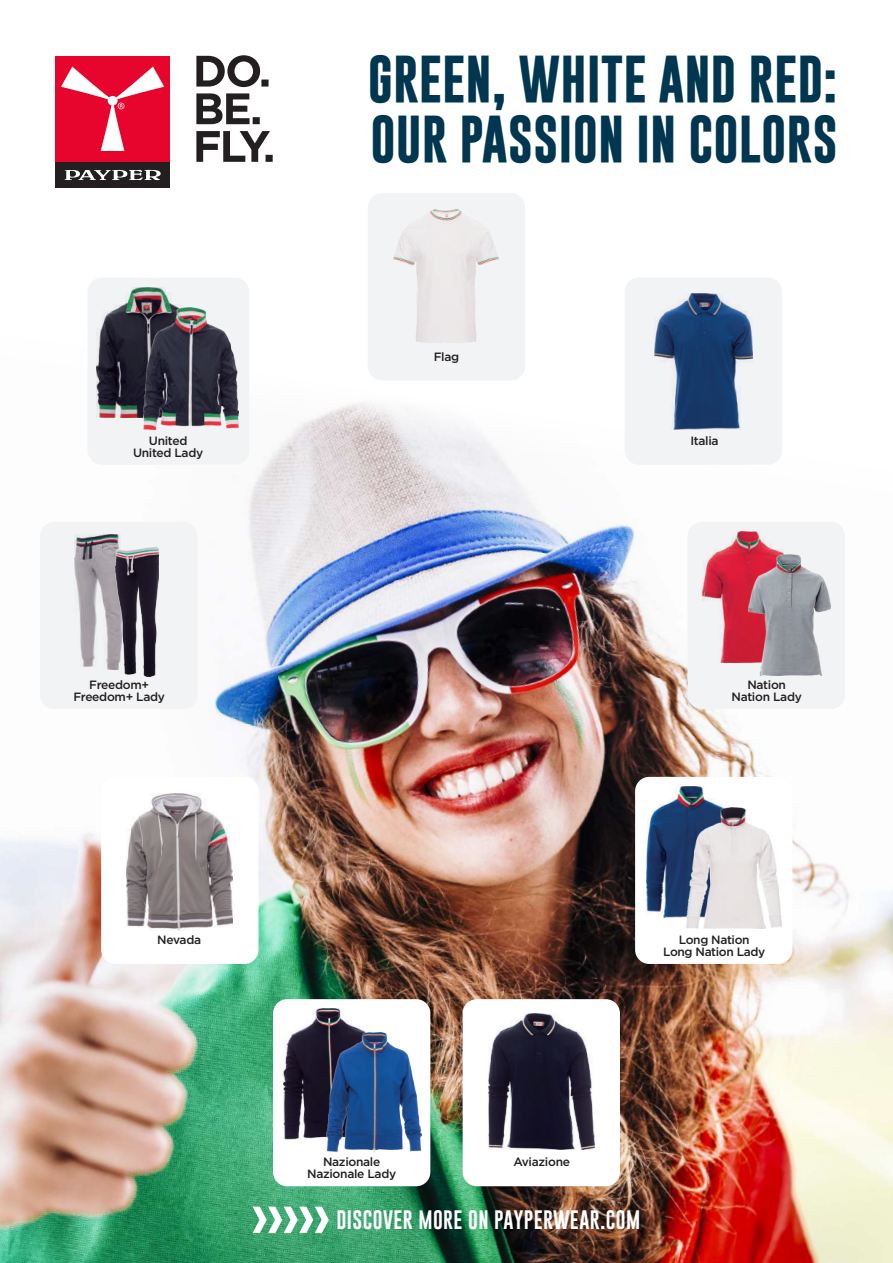
<style>
.page{position:relative;width:893px;height:1263px;background:#fff}
.page>*{position:absolute;margin:0;border:0;box-sizing:border-box;transform-origin:0 0}
.t1{font:700 48px/59.1px "Gobold";color:#003650}
.t2{font:19.5px "Gobold";letter-spacing:.02em;color:#fff}
.t3{font:500 12px/12px "Gotham";letter-spacing:-.025em;color:#231f20;text-align:center}
</style>
<div class="page">
<img style="left:0;top:378px;width:893px;height:885px">
<div style="left:463px;top:999px;width:157px;height:187px;background:#fff;border-radius:14px"></div>
<img style="left:489px;top:1014px;width:106px;height:136px">
<div style="left:635px;top:777px;width:157px;height:187px;background:#fff;border-radius:14px"></div>
<img style="left:646px;top:786px;width:94px;height:131px">
<img style="left:687px;top:808px;width:95px;height:120px">
<div style="left:101px;top:777px;width:157px;height:187px;background:#fff;border-radius:14px"></div>
<img style="left:127px;top:794px;width:106px;height:136px">
<div style="left:273px;top:999px;width:157px;height:187px;background:#fff;border-radius:14px"></div>
<img style="left:283px;top:1009px;width:83px;height:130px">
<img style="left:326px;top:1032px;width:96px;height:120px">
<svg style="left:253px;top:1206px;width:76px;height:27px"></svg>
<div style="left:368px;top:193px;width:157px;height:187px;background:#f2f3f4;border-radius:14px"></div>
<div style="left:688px;top:522px;width:157px;height:187px;background:#f2f3f4;border-radius:14px"></div>
<img style="left:702px;top:531px;width:91px;height:131px">
<img style="left:748px;top:555px;width:82px;height:120px">
<div style="left:40px;top:522px;width:157px;height:187px;background:#f2f3f4;border-radius:14px"></div>
<img style="left:74px;top:534px;width:47px;height:136px">
<img style="left:115px;top:546px;width:44px;height:131px">
<div style="left:625px;top:278px;width:157px;height:187px;background:#f2f3f4;border-radius:14px"></div>
<img style="left:654px;top:293px;width:98px;height:136px">
<div style="left:88px;top:278px;width:161px;height:187px;background:#f2f3f4;border-radius:14px"></div>
<img style="left:97px;top:287px;width:100px;height:131px">
<img style="left:143px;top:308px;width:96px;height:122px">
<div style="left:55px;top:162px;width:115px;height:26px;background:#231f20"></div>
<div style="left:55px;top:56px;width:115px;height:106px;background:#e7042d"></div>
<svg style="left:65px;top:169px;width:96px;height:11px"></svg>
<svg style="left:61px;top:67px;width:103px;height:84px"></svg>
<svg style="left:196px;top:131px;width:77px;height:31px"></svg>
<svg style="left:196px;top:93px;width:64px;height:31px"></svg>
<svg style="left:196px;top:55px;width:73px;height:32px"></svg>
<h1 class="t1" style="left:368px;top:50px;width:471px">GREEN, WHITE AND RED:<br>OUR PASSION IN COLORS</h1>
<p class="t3" style="left:434px;top:350px;width:27px">Flag</p>
<p class="t3" style="left:133px;top:434px;width:72px">United<br>United Lady</p>
<p class="t3" style="left:690px;top:434px;width:30px">Italia</p>
<p class="t3" style="left:73px;top:678px;width:93px">Freedom+<br>Freedom+ Lady</p>
<p class="t3" style="left:731px;top:679px;width:72px">Nation<br>Nation Lady</p>
<p class="t3" style="left:157px;top:933px;width:45px">Nevada</p>
<p class="t3" style="left:663px;top:934px;width:104px">Long Nation<br>Long Nation Lady</p>
<p class="t3" style="left:307px;top:1156px;width:91px">Nazionale<br>Nazionale Lady</p>
<h2 class="t2" style="left:336px;top:1207px;width:305px">DISCOVER MORE ON PAYPERWEAR.COM</h2>
<p class="t3" style="left:513px;top:1156px;width:58px">Aviazione</p>
</div>
